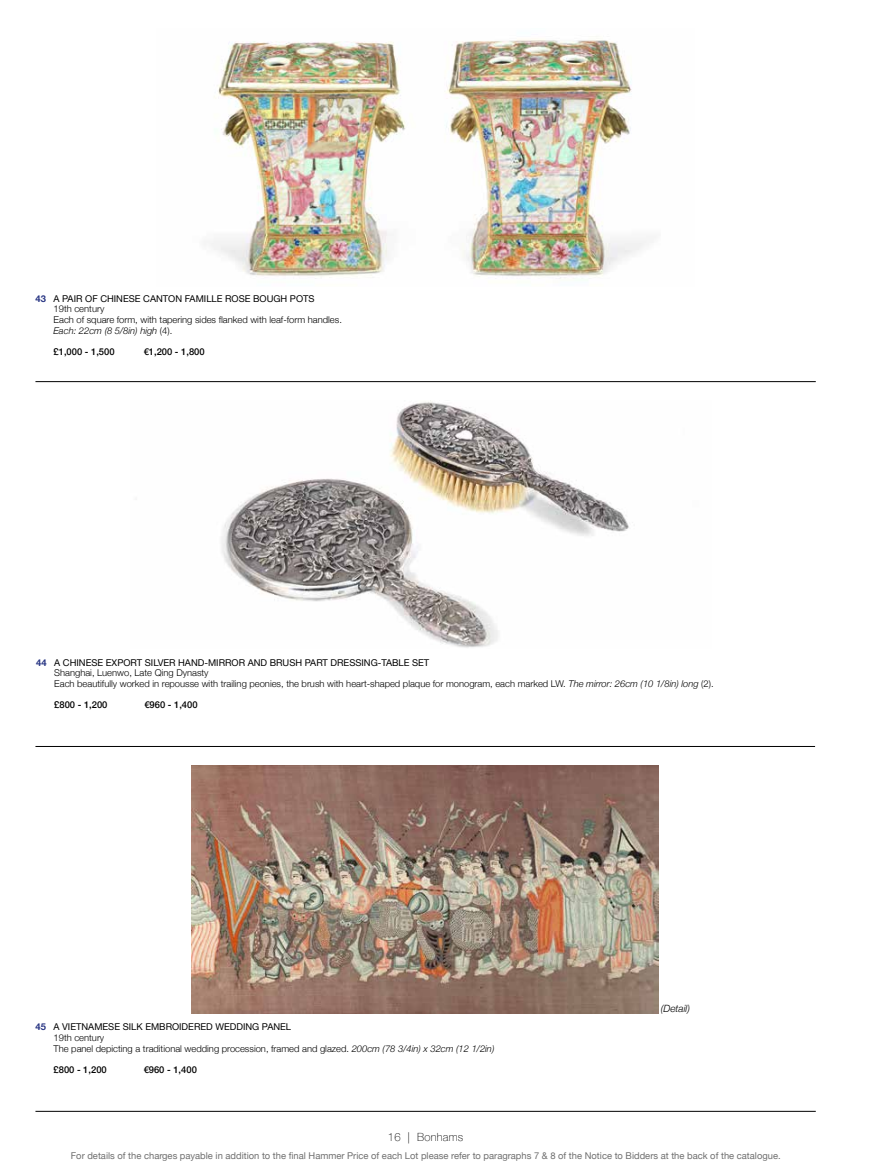
<style>
.page{position:relative;width:869px;height:1170px;background:#fff}
.page>*{position:absolute;margin:0;border:0;box-sizing:border-box;transform-origin:0 0}
.t1{font:100 11.25px "Helvetica Neue";letter-spacing:.02em;color:#000}
.t2{font:italic 300 10px "Helvetica Neue";color:#000}
.t3{font:300 9.38px/10.6px "Helvetica Neue";color:#000}
.t4{font:9.38px "Helvetica Neue";color:#6f6f6f}
.t5{font:9.38px "Helvetica Neue";color:#000}
.t6{font:500 9.38px "Helvetica Neue";color:#000}
.t7{font:700 9.38px "Helvetica Neue";color:#283583}
.s1{font-style:italic}
</style>
<div class="page">
<img style="left:192px;top:765px;width:466px;height:248px">
<img style="left:221px;top:401px;width:408px;height:247px">
<img style="left:210px;top:36px;width:437px;height:243px">
<hr style="left:35px;top:746px;width:779px;height:1px;background:#000">
<hr style="left:35px;top:1110px;width:780px;height:1px;background:#000">
<hr style="left:35px;top:381px;width:780px;height:1px;background:#000">
<p class="t5" style="left:54px;top:292px;width:262px">A PAIR OF CHINESE CANTON FAMILLE ROSE BOUGH POTS</p>
<p class="t3" style="left:54px;top:303px;width:290px">19th century<br>Each of square form, with tapering sides flanked with leaf-form handles.<br><span class="s1">Each: 22cm (8 5/8in) high</span> (4).</p>
<p class="t6" style="left:54px;top:344px;width:62px">£1,000 - 1,500</p>
<p class="t6" style="left:144px;top:344px;width:62px">€1,200 - 1,800</p>
<p class="t7" style="left:35px;top:291px;width:12px">43</p>
<p class="t5" style="left:54px;top:655px;width:376px">A CHINESE EXPORT SILVER HAND-MIRROR AND BRUSH PART DRESSING-TABLE SET</p>
<p class="t3" style="left:54px;top:667px;width:660px">Shanghai, Luenwo, Late Qing Dynasty<br>Each beautifully worked in repousse with trailing peonies, the brush with heart-shaped plaque for monogram, each marked LW. <span class="s1">The mirror: 26cm (10 1/8in) long</span> (2).</p>
<p class="t6" style="left:54px;top:697px;width:55px">£800 - 1,200</p>
<p class="t6" style="left:144px;top:697px;width:55px">€960 - 1,400</p>
<p class="t7" style="left:36px;top:655px;width:12px">44</p>
<p class="t5" style="left:54px;top:1020px;width:239px">A VIETNAMESE SILK EMBROIDERED WEDDING PANEL</p>
<p class="t3" style="left:54px;top:1031px;width:442px">19th century<br>The panel depicting a traditional wedding procession, framed and glazed. <span class="s1">200cm (78 3/4in) x 32cm (12 1/2in)</span></p>
<p class="t6" style="left:54px;top:1061px;width:55px">£800 - 1,200</p>
<p class="t6" style="left:144px;top:1061px;width:55px">€960 - 1,400</p>
<p class="t7" style="left:35px;top:1019px;width:12px">45</p>
<p class="t2" style="left:660px;top:1000px;width:31px">(Detail)</p>
<p class="t1" style="left:388px;top:1128px;width:77px">16 | Bonhams</p>
<p class="t4" style="left:71px;top:1149px;width:711px">For details of the charges payable in addition to the final Hammer Price of each Lot please refer to paragraphs 7 &amp; 8 of the Notice to Bidders at the back of the catalogue.</p>
</div>
